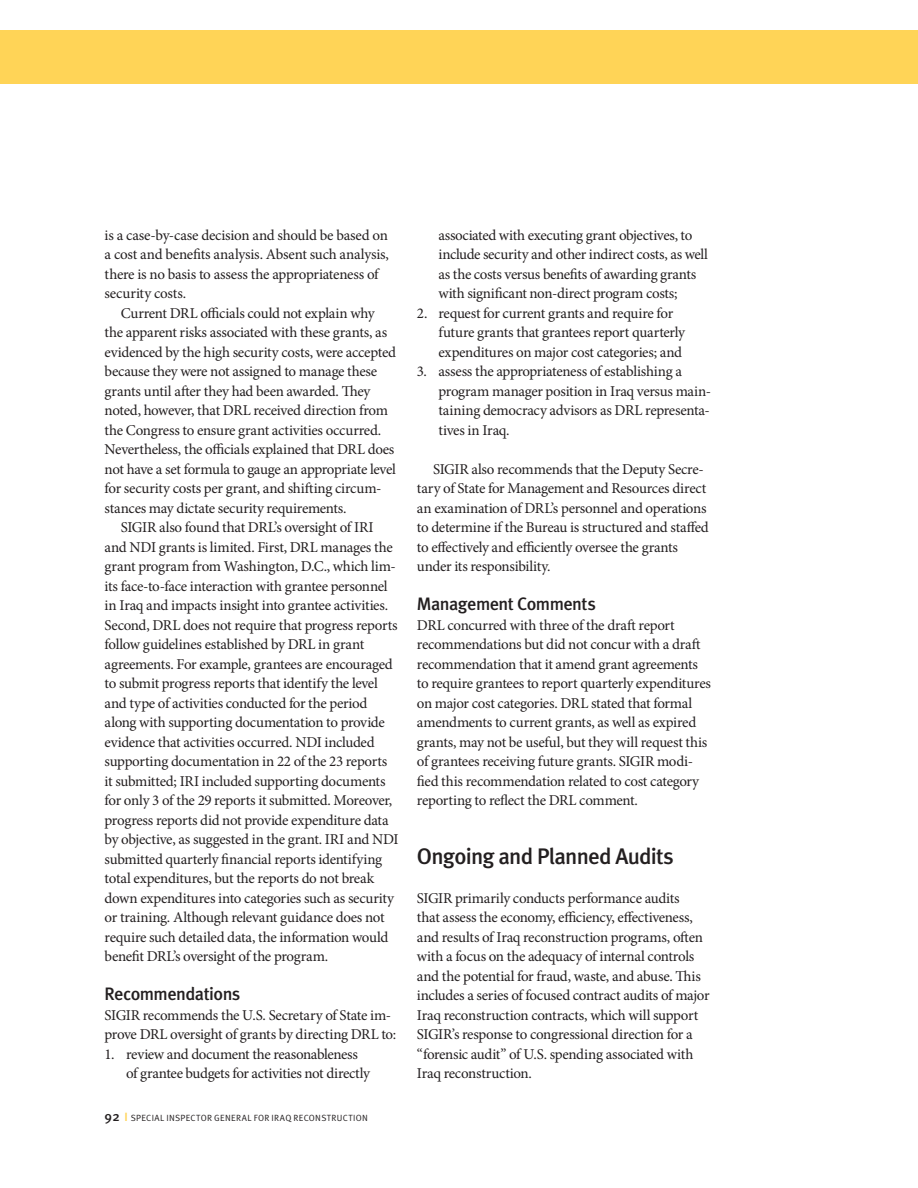
<style>
.page{position:relative;width:918px;height:1188px;background:#fff}
.page>*{position:absolute;margin:0;border:0;box-sizing:border-box;transform-origin:0 0}
.t1{font:500 22.5px "Meta";letter-spacing:-.035em;color:#231f20}
.t2{font:500 18px "Meta";letter-spacing:-.03em;color:#231f20}
.t3{font:15px/19.5px "Minion Pro";letter-spacing:-.02em;color:#231f20}
.t4{font:9px "Meta Normal";letter-spacing:.035em;color:#231f20}
.s1{font-family:"Meta";font-weight:500;font-size:13.5px}
.s2{font-family:"Meta";font-weight:500;font-size:12px;color:#ffd457}
</style>
<div class="page">
<div style="left:0;top:30px;width:918px;height:54px;background:#ffd457"></div>
<p class="t3" style="left:105px;top:226px;width:286px">is a case-by-case decision and should be based on a cost and benefits analysis. Absent such analysis, there is no basis to assess the appropriateness of security costs.</p>
<p class="t3" style="left:105px;top:304px;width:293px;text-indent:16px">Current DRL officials could not explain why the apparent risks associated with these grants, as evidenced by the high security costs, were accepted because they were not assigned to manage these grants until after they had been awarded. They noted, however, that DRL received direction from the Congress to ensure grant activities occurred.<br>Nevertheless, the officials explained that DRL does not have a set formula to gauge an appropriate level for security costs per grant, and shifting circum&shy;stances may dictate security requirements.</p>
<p class="t3" style="left:105px;top:519px;width:295px;text-indent:16px">SIGIR also found that DRL’s oversight of IRI and NDI grants is limited. First, DRL manages the grant program from Washington, D.C., which lim&shy;its face-to-face interaction with grantee personnel in Iraq and impacts insight into grantee activities.<br>Second, DRL does not require that progress reports follow guidelines established by DRL in grant agreements. For example, grantees are encouraged to submit progress reports that identify the level and type of activities conducted for the period along with supporting documentation to provide evidence that activities occurred. NDI included supporting documentation in 22 of the 23 reports it submitted; IRI included supporting documents for only 3 of the 29 reports it submitted. Moreover, progress reports did not provide expenditure data by objective, as suggested in the grant. IRI and NDI submitted quarterly financial reports identifying total expenditures, but the reports do not break down expenditures into categories such as security or training. Although relevant guidance does not require such detailed data, the information would benefit DRL’s oversight of the program.</p>
<p class="t2" style="left:105px;top:987px;width:137px">Recommendations</p>
<p class="t3" style="left:105px;top:1006px;width:293px">SIGIR recommends the U.S. Secretary of State im&shy;prove DRL oversight of grants by directing DRL to:</p>
<p class="t3" style="left:126px;top:1045px;width:245px;text-indent:-22px">1. review and document the reasonableness of grantee budgets for activities not directly</p>
<p class="t4" style="left:105px;top:1114px;width:265px"><span class="s1">92</span> <span class="s2">I</span> SPECIAL INSPECTOR GENERAL FOR IRAQ RECONSTRUCTION</p>
<p class="t3" style="left:439px;top:226px;width:271px">associated with executing grant objectives, to include security and other indirect costs, as well as the costs versus benefits of awarding grants with significant non-direct program costs;</p>
<p class="t3" style="left:439px;top:304px;width:248px;text-indent:-22px">2. request for current grants and require for future grants that grantees report quarterly expenditures on major cost categories; and</p>
<p class="t3" style="left:439px;top:363px;width:274px;text-indent:-22px">3. assess the appropriateness of establishing a program manager position in Iraq versus main&shy;taining democracy advisors as DRL representa&shy;tives in Iraq.</p>
<p class="t3" style="left:417px;top:460px;width:293px;text-indent:16px">SIGIR also recommends that the Deputy Secre&shy;tary of State for Management and Resources direct an examination of DRL’s personnel and operations to determine if the Bureau is structured and staffed to effectively and efficiently oversee the grants under its responsibility.</p>
<p class="t2" style="left:417px;top:597px;width:180px">Management Comments</p>
<p class="t3" style="left:417px;top:616px;width:296px">DRL concurred with three of the draft report recommendations but did not concur with a draft recommendation that it amend grant agreements to require grantees to report quarterly expenditures on major cost categories. DRL stated that formal amendments to current grants, as well as expired grants, may not be useful, but they will request this of grantees receiving future grants. SIGIR modi&shy;fied this recommendation related to cost category reporting to reflect the DRL comment.</p>
<h1 class="t1" style="left:417px;top:848px;width:258px">Ongoing and Planned Audits</h1>
<p class="t3" style="left:417px;top:889px;width:294px">SIGIR primarily conducts performance audits<br>that assess the economy, efficiency, effectiveness, and results of Iraq reconstruction programs, often with a focus on the adequacy of internal controls and the potential for fraud, waste, and abuse. This includes a series of focused contract audits of major Iraq reconstruction contracts, which will support SIGIR’s response to congressional direction for a “forensic audit” of U.S. spending associated with Iraq reconstruction.</p>
</div>
